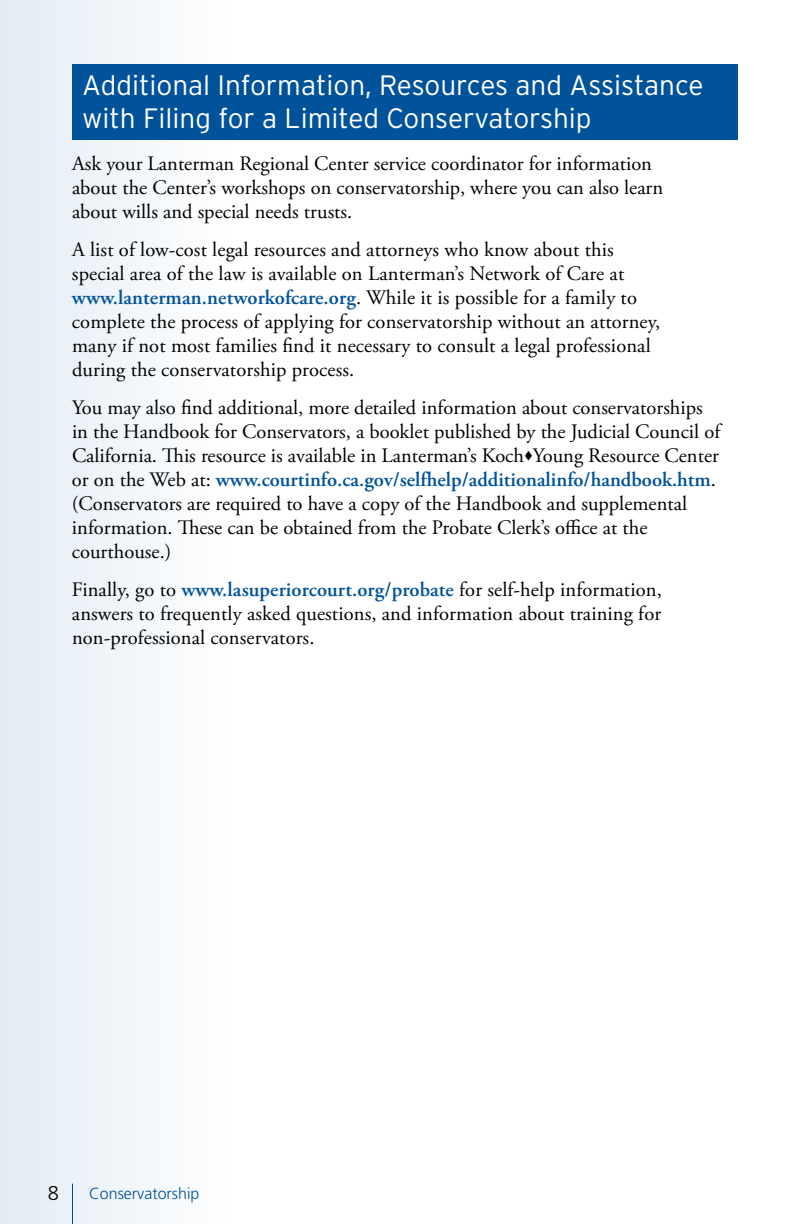
<style>
.page{position:relative;width:792px;height:1224px;background:#fff}
.page>*{position:absolute;margin:0;border:0;box-sizing:border-box;transform-origin:0 0}
.t1{font:300 28px/33.6px "Interstate";color:#fff}
.t2{font:20.4px/24px "Adobe Garamond Pro";color:#000}
.t3{font:300 20px "Frutiger";color:#000}
.t4{font:300 16px "Frutiger";color:#00539b}
.s1{font-weight:600;color:#00539b}
</style>
<div class="page">
<div style="left:0;top:0;width:792px;height:1224px;background:linear-gradient(to right,#f0f5f9,#fff)"></div>
<div style="left:72px;top:64px;width:666px;height:76px;background:#00539b"></div>
<h1 class="t1" style="left:82px;top:68px;width:623px">Additional Information, Resources and Assistance with Filing for a Limited Conservatorship</h1>
<p class="t2" style="left:72px;top:152px;width:593px">Ask your Lanterman Regional Center service coordinator for information about the Center’s workshops on conservatorship, where you can also learn about wills and special needs trusts.</p>
<p class="t2" style="left:72px;top:238px;width:590px">A list of low-cost legal resources and attorneys who know about this special area of the law is available on Lanterman’s Network of Care at <span class="s1">www.lanterman.networkofcare.org</span>. While it is possible for a family to complete the process of applying for conservatorship without an attorney, many if not most families find it necessary to consult a legal professional during the conservatorship process.</p>
<p class="t2" style="left:72px;top:397px;width:650px">You may also find additional, more detailed information about conservatorships in the Handbook for Conservators, a booklet published by the Judicial Council of California. This resource is available in Lanterman’s Koch▼Young Resource Center or on the Web at: <span class="s1">www.courtinfo.ca.gov/selfhelp/additionalinfo/handbook.htm</span>. (Conservators are required to have a copy of the Handbook and supplemental information. These can be obtained from the Probate Clerk’s office at the courthouse.)</p>
<p class="t2" style="left:72px;top:578px;width:591px;text-align:justify">Finally, go to <span class="s1">www.lasuperiorcourt.org/probate</span> for self-help information, answers to frequently asked questions, and information about training for non-professional conservators.</p>
<p class="t3" style="left:48px;top:1181px;width:13px">8</p>
<p class="t4" style="left:89px;top:1185px;width:112px">Conservatorship</p>
</div>
